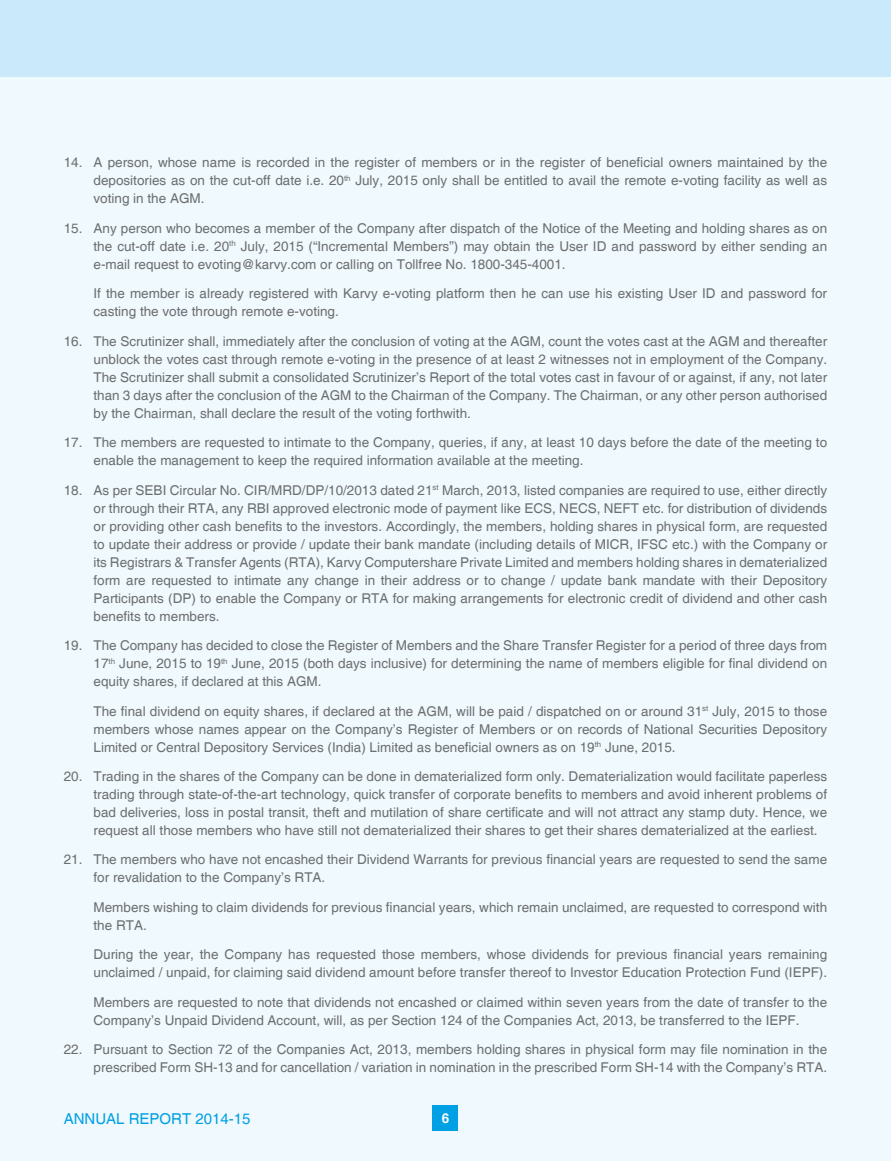
<style>
.page{position:relative;width:891px;height:1161px;background:#f0f9fd}
.page>*{position:absolute;margin:0;border:0;box-sizing:border-box;transform-origin:0 0}
.t1{font:15px "Helvetica";color:#00a0e4}
.t2{font:13.5px/18px "Helvetica";color:#6c6e6f;text-align:justify}
.t3{font:700 13.5px "Helvetica";color:#fff}
</style>
<div class="page">
<div style="left:0;top:0;width:891px;height:77px;background:#cae9fa"></div>
<div style="left:433px;top:1106px;width:25px;height:25px;background:#00a0e4"></div>
<p class="t2" style="left:94px;top:154px;width:735px;text-indent:-30px">14. A person, whose name is recorded in the register of members or in the register of beneficial owners maintained by the depositories as on the cut-off date i.e. 20<sup>th</sup> July, 2015 only shall be entitled to avail the remote e-voting facility as well as voting in the AGM.</p>
<p class="t2" style="left:94px;top:219px;width:735px;text-indent:-30px">15. Any person who becomes a member of the Company after dispatch of the Notice of the Meeting and holding shares as on the cut-off date i.e. 20<sup>th</sup> July, 2015 (“Incremental Members”) may obtain the User ID and password by either sending an e-mail request to evoting@karvy.com or calling on Tollfree No. 1800-345-4001.</p>
<p class="t2" style="left:94px;top:285px;width:735px">If the member is already registered with Karvy e-voting platform then he can use his existing User ID and password for casting the vote through remote e-voting.</p>
<p class="t2" style="left:94px;top:332px;width:735px;text-indent:-30px">16. The Scrutinizer shall, immediately after the conclusion of voting at the AGM, count the votes cast at the AGM and thereafter unblock the votes cast through remote e-voting in the presence of at least 2 witnesses not in employment of the Company.<br>The Scrutinizer shall submit a consolidated Scrutinizer’s Report of the total votes cast in favour of or against, if any, not later than 3 days after the conclusion of the AGM to the Chairman of the Company. The Chairman, or any other person authorised by the Chairman, shall declare the result of the voting forthwith.</p>
<p class="t2" style="left:94px;top:434px;width:735px;text-indent:-30px">17. The members are requested to intimate to the Company, queries, if any, at least 10 days before the date of the meeting to enable the management to keep the required information available at the meeting.</p>
<p class="t2" style="left:94px;top:481px;width:735px;text-indent:-30px">18. As per SEBI Circular No. CIR/MRD/DP/10/2013 dated 21<sup>st</sup> March, 2013, listed companies are required to use, either directly or through their RTA, any RBI approved electronic mode of payment like ECS, NECS, NEFT etc. for distribution of dividends or providing other cash benefits to the investors. Accordingly, the members, holding shares in physical form, are requested to update their address or provide / update their bank mandate (including details of MICR, IFSC etc.) with the Company or its Registrars &amp; Transfer Agents (RTA), Karvy Computershare Private Limited and members holding shares in dematerialized form are requested to intimate any change in their address or to change / update bank mandate with their Depository Participants (DP) to enable the Company or RTA for making arrangements for electronic credit of dividend and other cash benefits to members.</p>
<p class="t2" style="left:94px;top:637px;width:735px;text-indent:-30px">19. The Company has decided to close the Register of Members and the Share Transfer Register for a period of three days from 17<sup>th</sup> June, 2015 to 19<sup>th</sup> June, 2015 (both days inclusive) for determining the name of members eligible for final dividend on equity shares, if declared at this AGM.</p>
<p class="t2" style="left:94px;top:702px;width:735px">The final dividend on equity shares, if declared at the AGM, will be paid / dispatched on or around 31<sup>st</sup> July, 2015 to those members whose names appear on the Company’s Register of Members or on records of National Securities Depository Limited or Central Depository Services (India) Limited as beneficial owners as on 19<sup>th</sup> June, 2015.</p>
<p class="t2" style="left:94px;top:768px;width:735px;text-indent:-30px">20. Trading in the shares of the Company can be done in dematerialized form only. Dematerialization would facilitate paperless trading through state-of-the-art technology, quick transfer of corporate benefits to members and avoid inherent problems of bad deliveries, loss in postal transit, theft and mutilation of share certificate and will not attract any stamp duty. Hence, we request all those members who have still not dematerialized their shares to get their shares dematerialized at the earliest.</p>
<p class="t2" style="left:94px;top:851px;width:735px;text-indent:-30px">21. The members who have not encashed their Dividend Warrants for previous financial years are requested to send the same for revalidation to the Company’s RTA.</p>
<p class="t2" style="left:94px;top:899px;width:735px">Members wishing to claim dividends for previous financial years, which remain unclaimed, are requested to correspond with the RTA.</p>
<p class="t2" style="left:94px;top:946px;width:735px">During the year, the Company has requested those members, whose dividends for previous financial years remaining unclaimed / unpaid, for claiming said dividend amount before transfer thereof to Investor Education Protection Fund (IEPF).</p>
<p class="t2" style="left:94px;top:994px;width:735px">Members are requested to note that dividends not encashed or claimed within seven years from the date of transfer to the<br>Company’s Unpaid Dividend Account, will, as per Section 124 of the Companies Act, 2013, be transferred to the IEPF.</p>
<p class="t2" style="left:64px;top:1041px;width:765px;text-align:right">22. Pursuant to Section 72 of the Companies Act, 2013, members holding shares in physical form may file nomination in the prescribed Form SH-13 and for cancellation / variation in nomination in the prescribed Form SH-14 with the Company’s RTA.</p>
<p class="t1" style="left:64px;top:1110px;width:188px">ANNUAL REPORT 2014-15</p>
<p class="t3" style="left:442px;top:1110px;width:9px">6</p>
</div>
